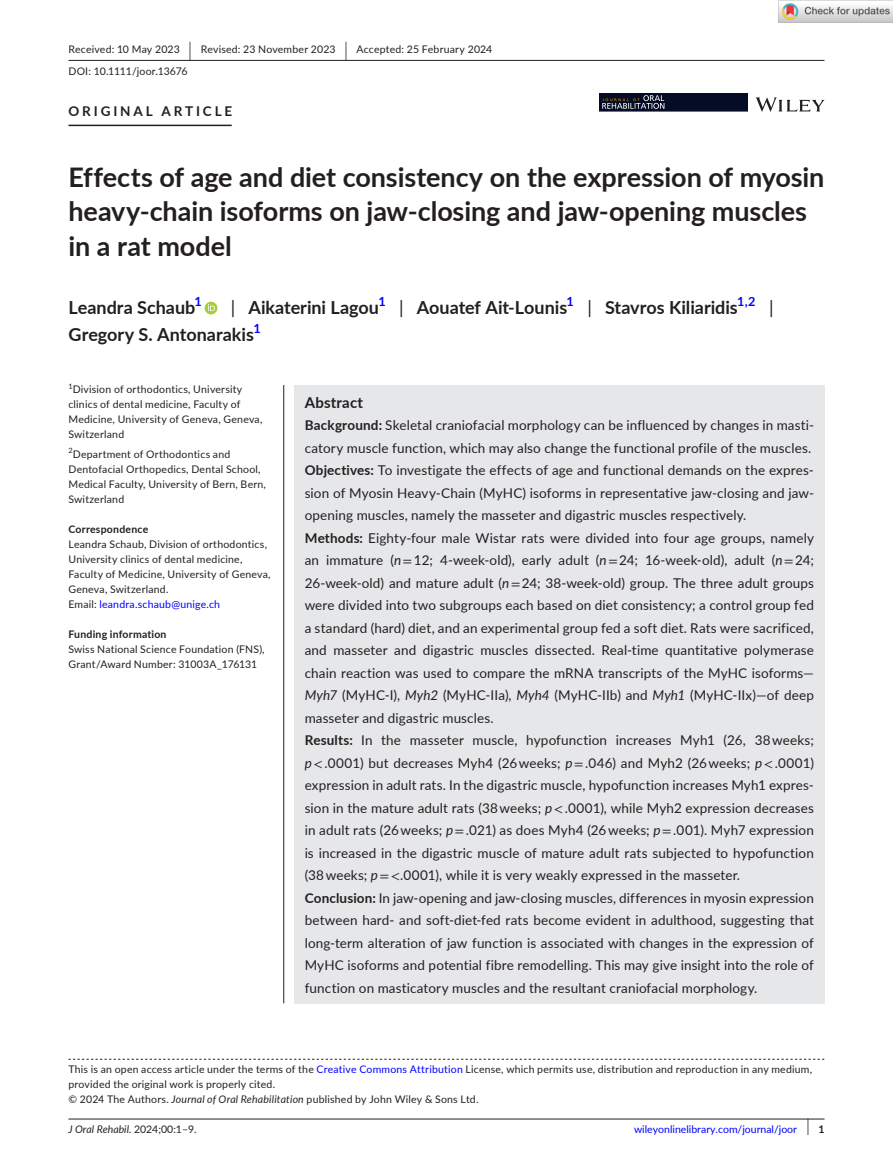
<style>
.page{position:relative;width:893px;height:1174px;background:#fff}
.page>*{position:absolute;margin:0;border:0;box-sizing:border-box;transform-origin:0 0}
.t1{font:700 27px/34.5px "Lato";letter-spacing:-.005em;color:#231f20}
.t2{font:700 18px "Lato";color:#231f20}
.t3{font:18px "Lato";color:#231f20}
.t4{font:700 15px "Lato";letter-spacing:.015em;color:#231f20}
.t5{font:13.5px/22.5px "Lato";letter-spacing:.01em;color:#231f20}
.t6{font:700 13.5px "Lato";letter-spacing:.215em;color:#231f20}
.t7{font:700 12.6px "Lato";color:#00f}
.t8{font:10.5px/15px "Lato";letter-spacing:.02em;color:#231f20}
.t9{font:10.5px "Lato";color:#00f}
.t10{font:700 10.5px "Lato";letter-spacing:.02em;color:#231f20}
.t11{font:italic 10.5px "Lato";color:#231f20}
.t12{font:7.35px "Lato";color:#231f20}
.s1{font-size:19.65px}
.s2{font-weight:400}
.s3{color:#00f}
.s4{font-weight:700}
.s5{font-style:italic}
.s6{font-family:"STIX"}
.s7{font-style:normal}
.s8{font-size:17.4px;color:#231f20}
.s9{font-weight:700;color:#231f20}
</style>
<div class="page">
<hr style="left:68px;top:1118px;width:756px;height:1px;background:#231f20">
<svg style="left:756px;top:97px;width:68px;height:15px"></svg>
<div style="left:599px;top:93px;width:149px;height:19px;background:#050c26"></div>
<hr style="left:599px;top:111px;width:149px;height:1px;background:#3e8690">
<svg style="left:602px;top:95px;width:62px;height:14px"></svg>
<hr style="left:68px;top:60px;width:756px;height:1px;background:#231f20">
<hr style="left:68px;top:125px;width:164px;height:1px;background:#231f20">
<div style="left:205px;top:302px;width:12px;height:12px;background:#a5cd39;border-radius:50%"></div>
<svg style="left:208px;top:304px;width:7px;height:7px"></svg>
<svg style="left:68px;top:1058px;width:756px;height:1px"></svg>
<div style="left:294px;top:385px;width:530px;height:618px;background:#e6e7e9"></div>
<hr style="left:283px;top:385px;width:1px;height:618px;background:#231f20">
<img style="left:779px;top:0;width:114px;height:23px">
<p class="t8" style="left:68px;top:38px;width:425px;line-height:21.8px">Received: 10 May 2023 <span class="s1">|</span> Revised: 23 November 2023 <span class="s1">|</span> Accepted: 25 February 2024<br>DOI: 10.1111/joor.13676</p>
<p class="t6" style="left:68px;top:101px;width:165px">ORIGINAL ARTICLE</p>
<h1 class="t1" style="left:68px;top:159px;width:757px">Effects of age and diet consistency on the expression of myosin heavy-chain isoforms on jaw-closing and jaw-opening muscles in a rat model</h1>
<h2 class="t2" style="left:68px;top:295px;width:128px">Leandra Schaub</h2>
<p class="t7" style="left:194px;top:292px;width:9px">1</p>
<h2 class="t2" style="left:231px;top:295px;width:150px"><span class="s2">|</span> Aikaterini Lagou</h2>
<p class="t7" style="left:378px;top:292px;width:9px">1</p>
<h2 class="t2" style="left:399px;top:295px;width:170px"><span class="s2">|</span> Aouatef Ait-Lounis</h2>
<p class="t7" style="left:567px;top:292px;width:9px">1</p>
<h2 class="t2" style="left:587px;top:295px;width:152px"><span class="s2">|</span> Stavros Kiliaridis</h2>
<p class="t7" style="left:737px;top:292px;width:20px">1,2</p>
<h2 class="t3" style="left:769px;top:295px;width:6px">|</h2>
<h2 class="t2" style="left:68px;top:322px;width:187px">Gregory S. Antonarakis</h2>
<p class="t7" style="left:253px;top:319px;width:9px">1</p>
<p class="t12" style="left:68px;top:381px;width:6px">1</p>
<p class="t8" style="left:68px;top:382px;width:196px;text-indent:4px">Division of orthodontics, University clinics of dental medicine, Faculty of Medicine, University of Geneva, Geneva, Switzerland</p>
<p class="t8" style="left:68px;top:446px;width:199px"><sup>2</sup>Department of Orthodontics and Dentofacial Orthopedics, Dental School, Medical Faculty, University of Bern, Bern, Switzerland</p>
<p class="t10" style="left:68px;top:521px;width:81px">Correspondence</p>
<p class="t8" style="left:68px;top:536px;width:204px">Leandra Schaub, Division of orthodontics, University clinics of dental medicine, Faculty of Medicine, University of Geneva, Geneva, Switzerland.<br>Email: <span class="s3">leandra.schaub@unige.ch</span></p>
<p class="t10" style="left:68px;top:626px;width:100px">Funding information</p>
<p class="t8" style="left:68px;top:641px;width:198px">Swiss National Science Foundation (FNS),<br>Grant/Award Number: 31003A_176131</p>
<p class="t4" style="left:305px;top:391px;width:60px">Abstract</p>
<p class="t5" style="left:305px;top:413px;width:511px"><span class="s4">Background:</span> Skeletal craniofacial morphology can be influenced by changes in masti&shy;catory muscle function, which may also change the functional profile of the muscles.<br><span class="s4">Objectives:</span> To investigate the effects of age and functional demands on the expres&shy;sion of Myosin Heavy-Chain (MyHC) isoforms in representative jaw-closing and jaw&shy;opening muscles, namely the masseter and digastric muscles respectively.<br><span class="s4">Methods:</span> Eighty-four male Wistar rats were divided into four age groups, namely an immature (<span class="s5">n</span><span class="s6">=</span> 12; 4-week-old), early adult (<span class="s5">n</span><span class="s6">=</span> 24; 16-week-old), adult (<span class="s5">n</span><span class="s6">=</span> 24; 26-week-old) and mature adult (<span class="s5">n</span><span class="s6">=</span> 24; 38-week-old) group. The three adult groups were divided into two subgroups each based on diet consistency; a control group fed a standard (hard) diet, and an experimental group fed a soft diet. Rats were sacrificed, and masseter and digastric muscles dissected. Real-time quantitative polymerase chain reaction was used to compare the mRNA transcripts of the MyHC isoforms— <span class="s5">Myh7</span> (MyHC-I), <span class="s5">Myh2</span> (MyHC-IIa), <span class="s5">Myh4</span> (MyHC-IIb) and <span class="s5">Myh1</span> (MyHC-IIx)—of deep masseter and digastric muscles.<br><span class="s4">Results:</span> In the masseter muscle, hypofunction increases Myh1 (26, 38 weeks; <span class="s5">p</span><span class="s6">&lt;</span> .0001) but decreases Myh4 (26 weeks; <span class="s5">p</span><span class="s6">=</span> .046) and Myh2 (26 weeks; <span class="s5">p</span><span class="s6">&lt;</span> .0001) expression in adult rats. In the digastric muscle, hypofunction increases Myh1 expres&shy;sion in the mature adult rats (38 weeks; <span class="s5">p</span><span class="s6">&lt;</span> .0001), while Myh2 expression decreases in adult rats (26 weeks; <span class="s5">p</span><span class="s6">=</span> .021) as does Myh4 (26 weeks; <span class="s5">p</span><span class="s6">=</span> .001). Myh7 expression is increased in the digastric muscle of mature adult rats subjected to hypofunction (38 weeks; <span class="s5">p</span><span class="s6">=&lt;</span>.0001), while it is very weakly expressed in the masseter.<br><span class="s4">Conclusion:</span> In jaw-opening and jaw-closing muscles, differences in myosin expression between hard- and soft-diet-fed rats become evident in adulthood, suggesting that long-term alteration of jaw function is associated with changes in the expression of MyHC isoforms and potential fibre remodelling. This may give insight into the role of function on masticatory muscles and the resultant craniofacial morphology.</p>
<p class="t8" style="left:68px;top:1061px;width:745px">This is an open access article under the terms of the <span class="s3">Creative Commons Attribution</span> License, which permits use, distribution and reproduction in any medium, provided the original work is properly cited.<br>© 2024 The Authors. <span class="s5">Journal of Oral Rehabilitation</span> published by John Wiley &amp; Sons Ltd.</p>
<p class="t11" style="left:68px;top:1121px;width:130px">J Oral Rehabil. <span class="s7">2024;00:1–9.</span></p>
<p class="t9" style="left:634px;top:1121px;width:192px">wileyonlinelibrary.com/journal/joor <span class="s8">|</span> <span class="s9">1</span></p>
</div>
